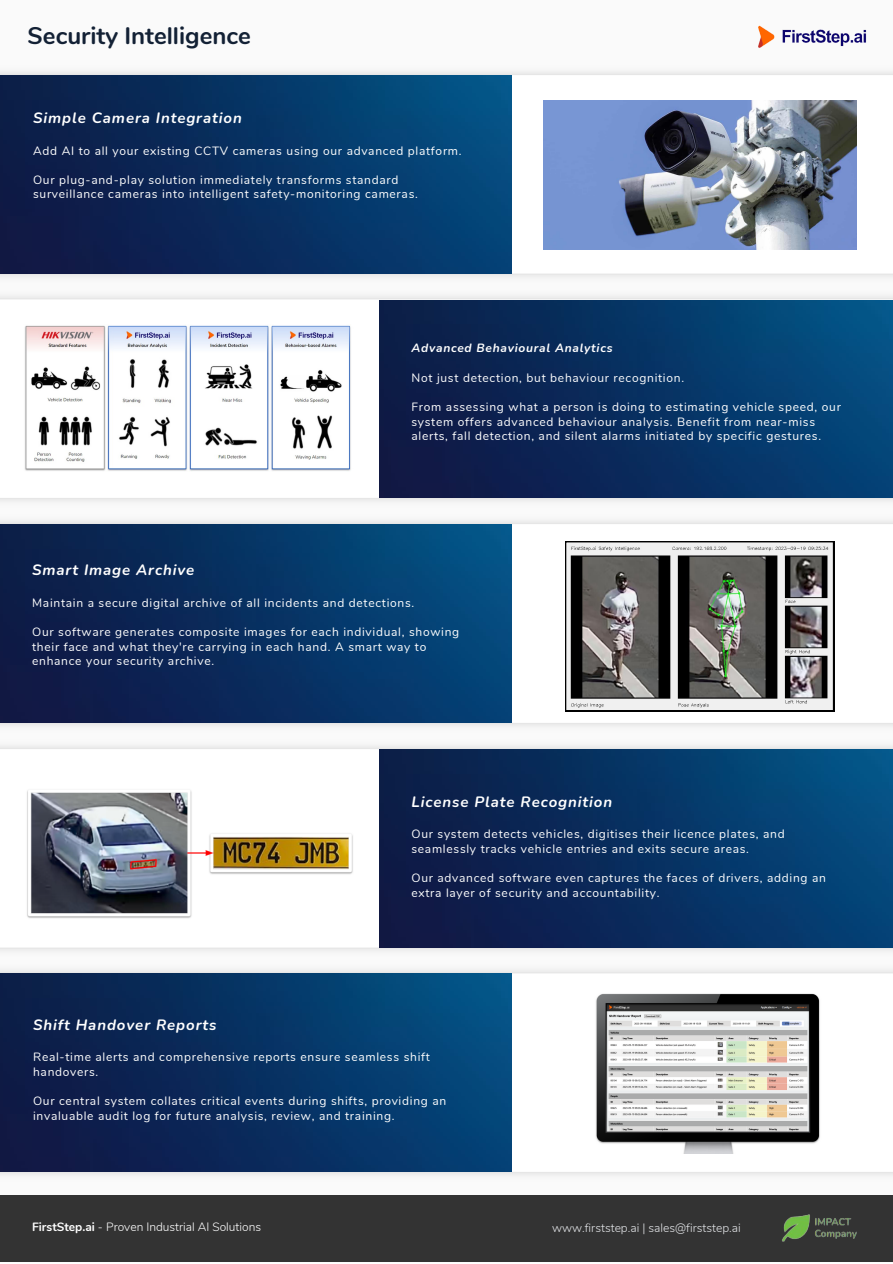
<style>
.page{position:relative;width:893px;height:1264px;background:#fff}
.page>*{position:absolute;margin:0;border:0;box-sizing:border-box;transform-origin:0 0}
.t1{font:700 24px "Nunito";color:#132135}
.t2{font:italic 700 15px "Nunito";letter-spacing:.06em;color:#fff}
.t3{font:12px/14.5px "Nunito";letter-spacing:.06em;color:#fff}
.t4{font:300 12px "Nunito";color:#fff}
.t5{font:300 12px "Nunito";color:#e2e4e7}
.t6{font:italic 700 12px "Nunito";letter-spacing:.06em;color:#fff}
.s1{font-weight:700}
</style>
<div class="page">
<div style="left:0;top:0;width:892px;height:1262px;background:#fafafa"></div>
<img style="left:0;top:1153px;width:892px;height:22px">
<div style="left:0;top:995px;width:892px;height:152px;background:#fff"></div>
<img style="left:0;top:973px;width:512px;height:198px">
<img style="left:594px;top:992px;width:227px;height:161px">
<img style="left:0;top:947px;width:892px;height:4px">
<div style="left:0;top:771px;width:892px;height:152px;background:#fff"></div>
<img style="left:379px;top:749px;width:513px;height:198px">
<img style="left:0;top:521px;width:892px;height:25px">
<img style="left:0;top:698px;width:892px;height:28px">
<div style="left:0;top:546px;width:892px;height:152px;background:#fff"></div>
<img style="left:0;top:524px;width:512px;height:198px">
<div style="left:0;top:322px;width:892px;height:152px;background:#fff"></div>
<img style="left:379px;top:300px;width:513px;height:198px">
<img style="left:0;top:249px;width:892px;height:28px">
<div style="left:0;top:97px;width:892px;height:152px;background:#fff"></div>
<img style="left:0;top:75px;width:512px;height:198px">
<img style="left:543px;top:101px;width:313px;height:148px">
<svg style="left:565px;top:541px;width:268px;height:170px"></svg>
<img style="left:27px;top:790px;width:326px;height:128px">
<div style="left:0;top:1195px;width:892px;height:67px;background:#333"></div>
<img style="left:782px;top:1214px;width:75px;height:28px">
<img style="left:25px;top:325px;width:326px;height:146px">
<img style="left:758px;top:25px;width:109px;height:23px">
<p class="t1" style="left:28px;top:19px;width:225px">Security Intelligence</p>
<p class="t2" style="left:33px;top:108px;width:210px">Simple Camera Integration</p>
<p class="t3" style="left:33px;top:143px;width:430px">Add AI to all your existing CCTV cameras using our advanced platform.</p>
<p class="t3" style="left:33px;top:173px;width:386px">Our plug-and-play solution immediately transforms standard surveillance cameras into intelligent safety-monitoring cameras.</p>
<p class="t6" style="left:411px;top:340px;width:202px">Advanced Behavioural Analytics</p>
<p class="t3" style="left:411px;top:370px;width:274px">Not just detection, but behaviour recognition.</p>
<p class="t3" style="left:411px;top:400px;width:431px">From assessing what a person is doing to estimating vehicle speed, our system offers advanced behaviour analysis. Benefit from near-miss alerts, fall detection, and silent alarms initiated by specific gestures.</p>
<p class="t2" style="left:32px;top:560px;width:164px">Smart Image Archive</p>
<p class="t3" style="left:32px;top:595px;width:383px">Maintain a secure digital archive of all incidents and detections.</p>
<p class="t3" style="left:32px;top:625px;width:428px">Our software generates composite images for each individual, showing their face and what they're carrying in each hand. A smart way to enhance your security archive.</p>
<p class="t2" style="left:411px;top:791px;width:202px">License Plate Recognition</p>
<p class="t3" style="left:411px;top:827px;width:374px">Our system detects vehicles, digitises their licence plates, and seamlessly tracks vehicle entries and exits secure areas.</p>
<p class="t3" style="left:411px;top:871px;width:416px">Our advanced software even captures the faces of drivers, adding an extra layer of security and accountability.</p>
<p class="t2" style="left:33px;top:1014px;width:185px">Shift Handover Reports</p>
<p class="t3" style="left:33px;top:1050px;width:398px">Real-time alerts and comprehensive reports ensure seamless shift handovers.</p>
<p class="t3" style="left:33px;top:1094px;width:414px">Our central system collates critical events during shifts, providing an invaluable audit log for future analysis, review, and training.</p>
<p class="t4" style="left:32px;top:1219px;width:230px"><span class="s1">FirstStep.ai</span> - Proven Industrial AI Solutions</p>
<p class="t5" style="left:552px;top:1219px;width:190px">www.firststep.ai | sales@firststep.ai</p>
</div>
